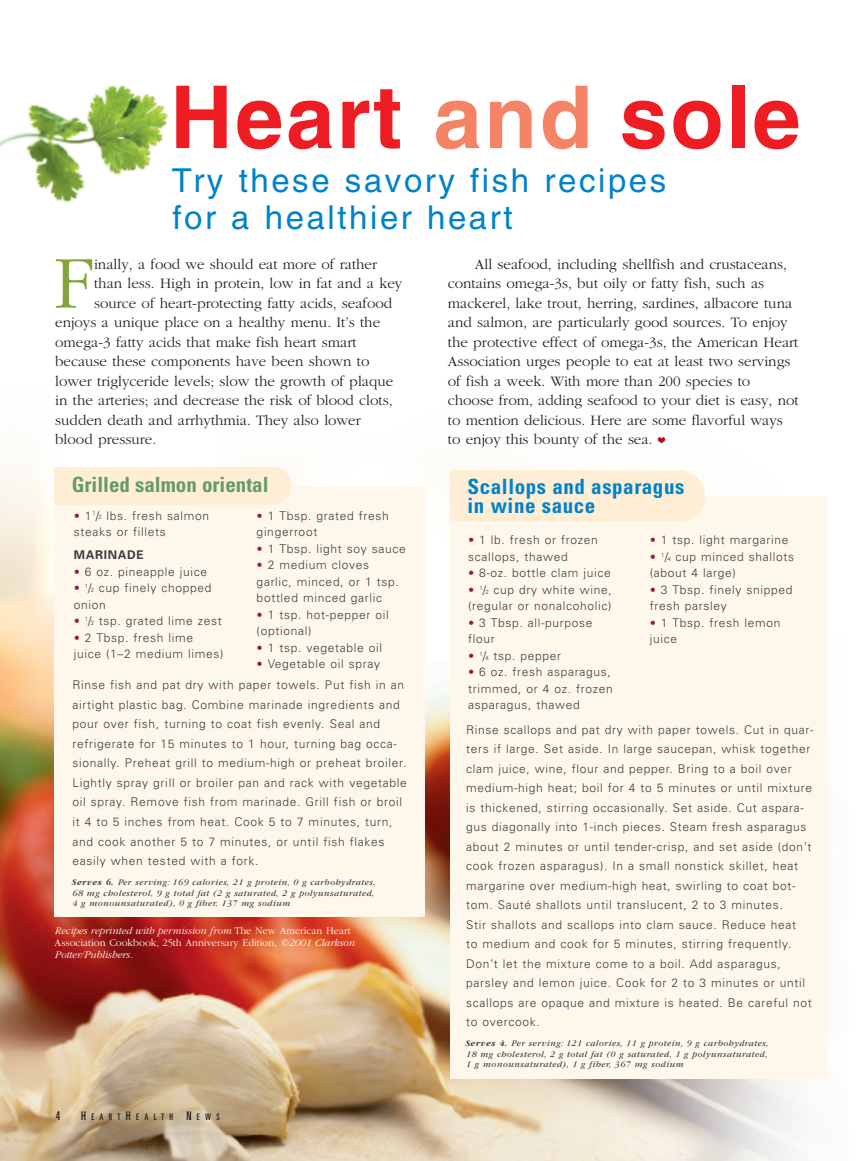
<style>
.page{position:relative;width:864px;height:1161px;background:#fff}
.page>*{position:absolute;margin:0;border:0;box-sizing:border-box;transform-origin:0 0}
.t1{font:700 87px "Helvetica";letter-spacing:.03em;color:#ee1d23}
.t2{font:300 77.55px "Garamond";color:#82a43d}
.t3{font:33px/37.5px "Helvetica";letter-spacing:.08em;color:#0082c8}
.t4{font:700 condensed 21px/19.5px "Univers";letter-spacing:.025em;color:#0082c8}
.t5{font:700 condensed 21px "Univers";color:#669b69}
.t6{font:300 15px/19.5px "Garamond";color:#231f20}
.t7{font:300 12px/19.5px "Univers";letter-spacing:.055em;color:#3e3e3f}
.t8{font:700 12px "Univers";letter-spacing:.055em;color:#3e3e3f}
.t9{font:ultra-condensed 12px "Univers";color:#231f20}
.t10{font:italic 300 10.5px/12px "Garamond";color:#fff}
.t11{font:italic 9px/10.5px "Garamond";letter-spacing:.055em;color:#3e3e3f}
.t12{font:ultra-condensed 9px "Univers";letter-spacing:.595em;color:#231f20}
.s1{color:#f48465}
.s2{font-family:"Bauer Bodoni";font-weight:700;font-style:italic;color:#952025}
.s3{font-size:6px}
.s4{font-weight:700}
.s5{font-style:normal}
.s6{font-size:12px}
.s7{color:#b00d15}
</style>
<div class="page">
<img style="left:0;top:85px;width:168px;height:118px">
<img style="left:0;top:466px;width:798px;height:695px">
<div style="left:450px;top:496px;width:378px;height:583px;background:#fef7ec"></div>
<div style="left:451px;top:470px;width:254px;height:51px;background:#feeed6;border-radius:26px"></div>
<div style="left:54px;top:486px;width:371px;height:431px;background:#fef7ec"></div>
<div style="left:59px;top:467px;width:233px;height:38px;background:#feeed6;border-radius:19px"></div>
<div style="left:55px;top:467px;width:138px;height:38px;background:#feeed6"></div>
<div style="left:450px;top:471px;width:139px;height:50px;background:#feeed6"></div>
<h1 class="t1" style="left:170px;top:83px;width:632px">Heart <span class="s1">and</span> sole</h1>
<h3 class="t3" style="left:172px;top:164px;width:496px">Try these savory fish recipes for a healthier heart</h3>
<h2 class="t2" style="left:54px;top:235px;width:42px">F</h2>
<p class="t6" style="left:94px;top:254px;width:285px">inally, a food we should eat more of rather</p>
<p class="t6" style="left:94px;top:273px;width:310px">than less. High in protein, low in fat and a key</p>
<p class="t6" style="left:94px;top:293px;width:300px">source of heart-protecting fatty acids, seafood</p>
<p class="t6" style="left:55px;top:312px;width:326px">enjoys a unique place on a healthy menu. It’s the</p>
<p class="t6" style="left:55px;top:332px;width:303px">omega-3 fatty acids that make fish heart smart</p>
<p class="t6" style="left:55px;top:351px;width:316px">because these components have been shown to</p>
<p class="t6" style="left:55px;top:371px;width:340px">lower triglyceride levels; slow the growth of plaque</p>
<p class="t6" style="left:55px;top:390px;width:339px">in the arteries; and decrease the risk of blood clots,</p>
<p class="t6" style="left:55px;top:410px;width:307px">sudden death and arrhythmia. They also lower</p>
<p class="t6" style="left:55px;top:429px;width:103px">blood pressure.</p>
<h3 class="t5" style="left:72px;top:477px;width:198px">Grilled salmon oriental</h3>
<p class="t7" style="left:74px;top:508px;width:137px;line-height:16.5px"><span class="s2">•</span> 1<sup>1</sup>/<span class="s3">2</span> lbs. fresh salmon steaks or fillets</p>
<p class="t8" style="left:74px;top:550px;width:71px">MARINADE</p>
<p class="t7" style="left:74px;top:563px;width:135px"><span class="s2">•</span> 6 oz. pineapple juice</p>
<p class="t7" style="left:74px;top:581px;width:139px;line-height:16.5px"><span class="s2">•</span> <sup>1</sup>/<span class="s3">2</span> cup finely chopped onion</p>
<p class="t7" style="left:74px;top:612px;width:150px"><span class="s2">•</span> <sup>1</sup>/<span class="s3">2</span> tsp. grated lime zest</p>
<p class="t7" style="left:74px;top:630px;width:151px;line-height:16.5px"><span class="s2">•</span> 2 Tbsp. fresh lime<br>juice (1–2 medium limes)</p>
<p class="t7" style="left:257px;top:508px;width:134px;line-height:16.5px"><span class="s2">•</span> 1 Tbsp. grated fresh gingerroot</p>
<p class="t7" style="left:257px;top:540px;width:151px"><span class="s2">•</span> 1 Tbsp. light soy sauce</p>
<p class="t7" style="left:257px;top:558px;width:144px;line-height:16.5px"><span class="s2">•</span> 2 medium cloves garlic, minced, or 1 tsp. bottled minced garlic</p>
<p class="t7" style="left:257px;top:607px;width:134px;line-height:16.5px"><span class="s2">•</span> 1 tsp. hot-pepper oil (optional)</p>
<p class="t7" style="left:257px;top:639px;width:127px"><span class="s2">•</span> 1 tsp. vegetable oil</p>
<p class="t7" style="left:257px;top:655px;width:125px"><span class="s2">•</span> Vegetable oil spray</p>
<p class="t7" style="left:72px;top:676px;width:336px">Rinse fish and pat dry with paper towels. Put fish in an airtight plastic bag. Combine marinade ingredients and pour over fish, turning to coat fish evenly. Seal and refrigerate for 15 minutes to 1 hour, turning bag occa&shy;sionally. Preheat grill to medium-high or preheat broiler.<br>Lightly spray grill or broiler pan and rack with vegetable oil spray. Remove fish from marinade. Grill fish or broil it 4 to 5 inches from heat. Cook 5 to 7 minutes, turn, and cook another 5 to 7 minutes, or until fish flakes easily when tested with a fork.</p>
<p class="t11" style="left:72px;top:878px;width:305px"><span class="s4">Serves 6.</span> Per serving: 169 calories, 21 g protein, 0 g carbohydrates,<br>68 mg cholesterol, 9 g total fat (2 g saturated, 2 g polyunsaturated,<br>4 g monounsaturated), 0 g fiber, 137 mg sodium</p>
<p class="t10" style="left:55px;top:924px;width:301px">Recipes reprinted with permission from <span class="s5">The New American Heart<br>Association Cookbook, 25th Anniversary Edition,</span> ©2001 Clarkson<br>Potter/Publishers.</p>
<p class="t9" style="left:56px;top:1112px;width:6px">4</p>
<p class="t12" style="left:81px;top:1114px;width:140px"><span class="s6">H</span>EART<span class="s6">H</span>EALTH <span class="s6">N</span>EWS</p>
<p class="t6" style="left:448px;top:254px;width:352px;text-indent:27px">All seafood, including shellfish and crustaceans, contains omega-3s, but oily or fatty fish, such as mackerel, lake trout, herring, sardines, albacore tuna and salmon, are particularly good sources. To enjoy the protective effect of omega-3s, the American Heart Association urges people to eat at least two servings of fish a week. With more than 200 species to choose from, adding seafood to your diet is easy, not to mention delicious. Here are some flavorful ways to enjoy this bounty of the sea. <span class="s7">❤</span></p>
<h3 class="t4" style="left:468px;top:478px;width:218px">Scallops and asparagus in wine sauce</h3>
<p class="t7" style="left:468px;top:533px;width:131px;line-height:16.5px"><span class="s2">•</span> 1 lb. fresh or frozen scallops, thawed</p>
<p class="t7" style="left:468px;top:564px;width:144px"><span class="s2">•</span> 8-oz. bottle clam juice</p>
<p class="t7" style="left:468px;top:582px;width:145px;line-height:16.5px"><span class="s2">•</span> <sup>1</sup>/<span class="s3">2</span> cup dry white wine, (regular or nonalcoholic)</p>
<p class="t7" style="left:468px;top:615px;width:126px;line-height:16.5px"><span class="s2">•</span> 3 Tbsp. all-purpose flour</p>
<p class="t7" style="left:468px;top:647px;width:95px"><span class="s2">•</span> <sup>1</sup>/<span class="s3">4</span> tsp. pepper</p>
<p class="t7" style="left:468px;top:665px;width:146px;line-height:16.5px"><span class="s2">•</span> 6 oz. fresh asparagus, trimmed, or 4 oz. frozen asparagus, thawed</p>
<p class="t7" style="left:650px;top:531px;width:140px"><span class="s2">•</span> 1 tsp. light margarine</p>
<p class="t7" style="left:650px;top:549px;width:146px;line-height:16.5px"><span class="s2">•</span> <sup>1</sup>/<span class="s3">4</span> cup minced shallots (about 4 large)</p>
<p class="t7" style="left:650px;top:582px;width:144px;line-height:16.5px"><span class="s2">•</span> 3 Tbsp. finely snipped fresh parsley</p>
<p class="t7" style="left:650px;top:615px;width:132px;line-height:16.5px"><span class="s2">•</span> 1 Tbsp. fresh lemon juice</p>
<p class="t7" style="left:466px;top:721px;width:349px">Rinse scallops and pat dry with paper towels. Cut in quar&shy;ters if large. Set aside. In large saucepan, whisk together clam juice, wine, flour and pepper. Bring to a boil over medium-high heat; boil for 4 to 5 minutes or until mixture is thickened, stirring occasionally. Set aside. Cut aspara&shy;gus diagonally into 1-inch pieces. Steam fresh asparagus about 2 minutes or until tender-crisp, and set aside (don’t cook frozen asparagus). In a small nonstick skillet, heat margarine over medium-high heat, swirling to coat bot&shy;tom. Sauté shallots until translucent, 2 to 3 minutes.<br>Stir shallots and scallops into clam sauce. Reduce heat<br>to medium and cook for 5 minutes, stirring frequently.<br>Don’t let the mixture come to a boil. Add asparagus, parsley and lemon juice. Cook for 2 to 3 minutes or until scallops are opaque and mixture is heated. Be careful not to overcook.</p>
<p class="t11" style="left:466px;top:1039px;width:304px"><span class="s4">Serves 4.</span> Per serving: 121 calories, 11 g protein, 9 g carbohydrates,<br>18 mg cholesterol, 2 g total fat (0 g saturated, 1 g polyunsaturated,<br>1 g monounsaturated), 1 g fiber, 367 mg sodium</p>
</div>
